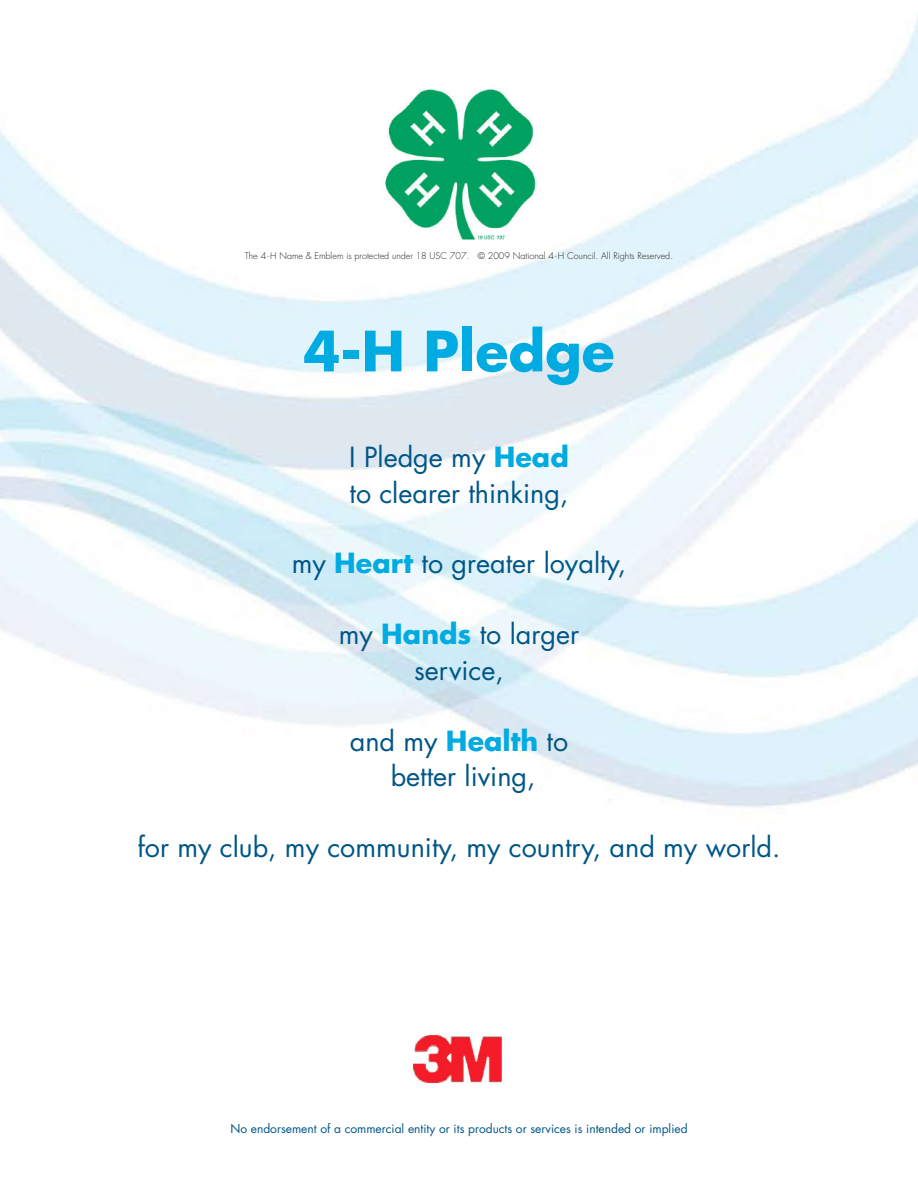
<style>
.page{position:relative;width:918px;height:1188px;background:#fff}
.page>*{position:absolute;margin:0;border:0;box-sizing:border-box;transform-origin:0 0}
.t1{font:700 54px "Futura";color:#00abe2}
.t2{font:27px/35.4px "Futura";color:#005687;text-align:center}
.t3{font:12px "Futura";color:#005687}
.t4{font:300 9px "Futura";color:#231f20}
.s1{font-weight:700;color:#00abe2}
</style>
<div class="page">
<img style="left:382px;top:84px;width:156px;height:157px">
<img style="left:411px;top:1034px;width:92px;height:49px">
<p class="t4" style="left:245px;top:251px;width:430px">The 4-H Name &amp; Emblem is protected under 18 USC 707. © 2009 National 4-H Council. All Rights Reserved.</p>
<h1 class="t1" style="left:303px;top:327px;width:313px">4-H Pledge</h1>
<p class="t2" style="left:349px;top:442px;width:221px;text-align:left">I Pledge my <span class="s1">Head </span>to clearer thinking,</p>
<p class="t2" style="left:292px;top:548px;width:336px">my <span class="s1">Heart</span> to greater loyalty,</p>
<p class="t2" style="left:339px;top:619px;width:242px">my <span class="s1">Hands</span> to larger service,</p>
<p class="t2" style="left:350px;top:725px;width:220px">and my <span class="s1">Health</span> to better living,</p>
<p class="t2" style="left:138px;top:832px;width:644px">for my club, my community, my country, and my world.</p>
<p class="t3" style="left:230px;top:1124px;width:459px">No endorsement of a commercial entity or its products or services is intended or implied</p>
</div>
